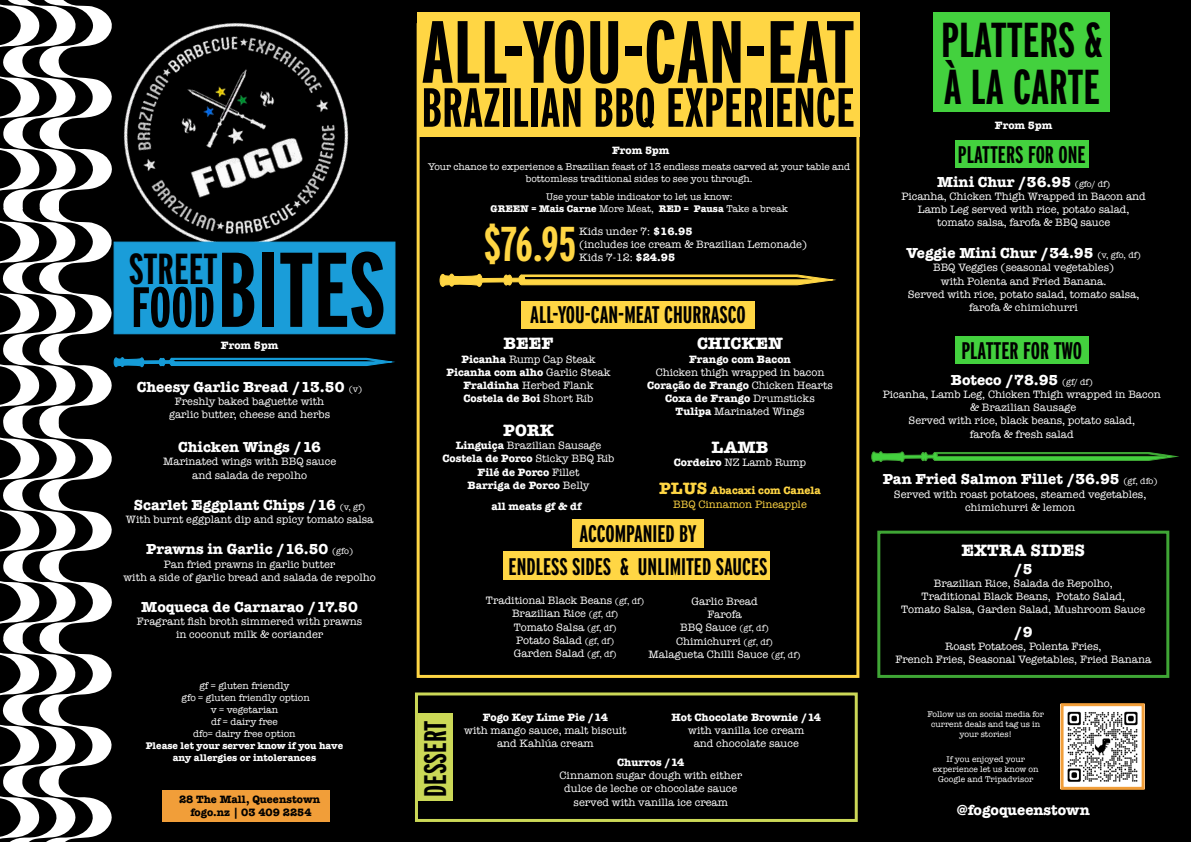
<style>
.page{position:relative;width:1191px;height:842px;background:#000}
.page>*{position:absolute;margin:0;border:0;box-sizing:border-box;transform-origin:0 0}
.t1{font:700 105.9px "Interstate Compressed";color:#000}
.t2{font:700 88px "Interstate Compressed";color:#000}
.t3{font:700 55px "Interstate Compressed";color:#000}
.t4{font:700 49px/47.8px "Interstate Compressed";color:#000}
.t5{font:700 48.8px "Interstate Compressed";color:#ffd644}
.t6{font:700 43.4px "Interstate Compressed";color:#000}
.t7{font:700 36.9px "Interstate Compressed";color:#020203}
.t8{font:700 31.2px "Interstate Compressed";color:#000}
.t9{font:700 24px/33px "Interstate Compressed";color:#000;text-align:center}
.t10{font:700 17px "American Typewriter";color:#fff}
.t11{font:700 15px "American Typewriter";color:#fff}
.t12{font:11px/13.2px "American Typewriter";color:#fff;text-align:center}
.t13{font:700 11px/13.2px "American Typewriter";color:#fff;text-align:center}
.t14{font:11px/13.3px "American Typewriter";color:#ffd644;text-align:center}
.t15{font:700 11px/13.2px "American Typewriter";color:#000;text-align:center}
.t16{font:10px/12px "American Typewriter";color:#fff;text-align:center}
.t17{font:700 10px/12px "American Typewriter";color:#fff;text-align:center}
.t18{font:8.5px/10.2px "American Typewriter";color:#fff;text-align:center}
.s1{font-size:56.8px}
.s2{font-weight:400;font-size:9px}
.s3{font-weight:700}
.s4{font-weight:400}
.s5{font-weight:700;font-size:17px}
.s6{font-size:9px}
</style>
<div class="page">
<img style="left:1064px;top:707px;width:76px;height:79px">
<div style="left:416px;top:23px;width:443px;height:655px;background:#000;border:3px solid #ffd644"></div>
<div style="left:416px;top:12px;width:443px;height:125px;background:#ffd644"></div>
<div style="left:521px;top:301px;width:234px;height:28px;background:#ffd644"></div>
<div style="left:933px;top:12px;width:177px;height:100px;background:#43d13e"></div>
<div style="left:503px;top:551px;width:266px;height:28px;background:#ffd644"></div>
<div style="left:572px;top:520px;width:132px;height:28px;background:#ffd644"></div>
<div style="left:955px;top:140px;width:133px;height:28px;background:#43d13e"></div>
<svg style="left:439px;top:273px;width:395px;height:14px"></svg>
<svg style="left:0;top:0;width:393px;height:842px"></svg>
<div style="left:114px;top:242px;width:281px;height:92px;background:#1a9dd9;border:1px solid #1a9dd9"></div>
<div style="left:877px;top:531px;width:292px;height:147px;border:3px solid #3fa535"></div>
<svg style="left:871px;top:451px;width:306px;height:12px"></svg>
<div style="left:955px;top:336px;width:133px;height:28px;background:#43d13e"></div>
<div style="left:162px;top:790px;width:167px;height:31px;background:#f19e39"></div>
<div style="left:415px;top:692px;width:442px;height:130px;border:3px solid #cbd857"></div>
<div style="left:418px;top:714px;width:34px;height:87px;background:#cbd857"></div>
<div style="left:1060px;top:703px;width:84px;height:87px;border:3px solid #f19e39"></div>
<h1 class="t1" style="left:131px;top:231px;width:256px"><span class="s1">FOOD</span> BITES</h1>
<h3 class="t6" style="left:129px;top:244px;width:90px">STREET</h3>
<p class="t13" style="left:221px;top:338px;width:59px">From 5pm</p>
<h3 class="t11" style="left:137px;top:374px;width:227px">Cheesy Garlic Bread /13.50 <span class="s2">(v)</span></h3>
<p class="t12" style="left:169px;top:394px;width:162px">Freshly baked baguette with garlic butter, cheese and herbs</p>
<h3 class="t11" style="left:178px;top:434px;width:144px">Chicken Wings /16</h3>
<p class="t12" style="left:163px;top:455px;width:174px">Marinated wings with BBQ sauce and salada de repolho</p>
<h3 class="t11" style="left:134px;top:492px;width:233px">Scarlet Eggplant Chips /16 <span class="s2">(v, gf)</span></h3>
<p class="t12" style="left:126px;top:512px;width:249px">With burnt eggplant dip and spicy tomato salsa</p>
<h3 class="t11" style="left:146px;top:536px;width:208px">Prawns in Garlic /16.50 <span class="s2">(gfo)</span></h3>
<p class="t12" style="left:123px;top:557px;width:254px">Pan fried prawns in garlic butter<br>with a side of garlic bread and salada de repolho</p>
<h3 class="t11" style="left:141px;top:594px;width:218px">Moqueca de Carnarao /17.50</h3>
<p class="t12" style="left:137px;top:614px;width:227px">Fragrant fish broth simmered with prawns in coconut milk &amp; coriander</p>
<p class="t16" style="left:182px;top:679px;width:130px">gf = gluten friendly<br>gfo = gluten friendly option v = vegetarian<br>df = dairy free<br>dfo= dairy free option</p>
<p class="t17" style="left:146px;top:739px;width:199px">Please let your server know if you have any allergies or intolerances</p>
<p class="t15" style="left:179px;top:792px;width:143px">28 The Mall, Queenstown fogo.nz | 03 409 2254</p>
<h2 class="t2" style="left:421px;top:3px;width:435px">ALL-YOU-CAN-EAT</h2>
<h3 class="t3" style="left:421px;top:77px;width:434px">BRAZILIAN BBQ EXPERIENCE</h3>
<p class="t16" style="left:428px;top:160px;width:423px">Your chance to experience a Brazilian feast of 13 endless meats carved at your table and bottomless traditional sides to see you through.</p>
<p class="t16" style="left:490px;top:190px;width:299px">Use your table indicator to let us know:<br><span class="s3">GREEN = Mais Carne</span> More Meat, <span class="s3">RED = Pausa</span> Take a break</p>
<p class="t13" style="left:612px;top:143px;width:59px">From 5pm</p>
<h3 class="t5" style="left:484px;top:217px;width:94px">$76.95</h3>
<p class="t12" style="left:579px;top:224px;width:229px;text-align:left">Kids under 7: <span class="s3">$16.95<br></span>(includes ice cream &amp; Brazilian Lemonade)<br>Kids 7-12: <span class="s3">$24.95</span></p>
<h3 class="t9" style="left:530px;top:298px;width:217px">ALL-YOU-CAN-MEAT CHURRASCO</h3>
<h3 class="t10" style="left:503px;top:329px;width:52px">BEEF</h3>
<p class="t13" style="left:446px;top:352px;width:166px">Picanha <span class="s4">Rump Cap Steak<br></span>Picanha com alho <span class="s4">Garlic Steak<br></span>Fraldinha <span class="s4">Herbed Flank<br></span>Costela de Boi <span class="s4">Short Rib</span></p>
<h3 class="t10" style="left:503px;top:416px;width:52px">PORK</h3>
<p class="t13" style="left:442px;top:438px;width:173px">Linguiça <span class="s4">Brazilian Sausage<br></span>Costela de Porco <span class="s4">Sticky BBQ Rib<br></span>Filé de Porco <span class="s4">Fillet<br></span>Barriga de Porco <span class="s4">Belly</span></p>
<h3 class="t10" style="left:697px;top:329px;width:87px">CHICKEN</h3>
<p class="t13" style="left:689px;top:352px;width:103px">Frango com Bacon</p>
<p class="t12" style="left:647px;top:365px;width:187px">Chicken thigh wrapped in bacon<br><span class="s3">Coração de Frango</span> Chicken Hearts<br><span class="s3">Coxa de Frango</span> Drumsticks<br><span class="s3">Tulipa</span> Marinated Wings</p>
<h3 class="t10" style="left:711px;top:432px;width:58px">LAMB</h3>
<p class="t12" style="left:674px;top:455px;width:134px"><span class="s3">Cordeiro</span> NZ Lamb Rump</p>
<p class="t14" style="left:659px;top:484px;width:163px"><span class="s5">PLUS</span> <span class="s3">Abacaxi com Canela<br></span>BBQ Cinnamon Pineapple</p>
<p class="t13" style="left:491px;top:499px;width:92px">all meats gf &amp; df</p>
<h3 class="t9" style="left:508px;top:517px;width:260px">ACCOMPANIED BY<br>ENDLESS SIDES &amp; UNLIMITED SAUCES</h3>
<p class="t12" style="left:486px;top:594px;width:160px">Traditional Black Beans <span class="s6">(gf, df)<br></span>Brazilian Rice <span class="s6">(gf, df)<br></span>Tomato Salsa <span class="s6">(gf, df)<br></span>Potato Salad <span class="s6">(gf, df)<br></span>Garden Salad <span class="s6">(gf, df)</span></p>
<p class="t12" style="left:648px;top:594px;width:154px">Garlic Bread<br>Farofa<br>BBQ Sauce <span class="s6">(gf, df)<br></span>Chimichurri <span class="s6">(gf, df)<br></span>Malagueta Chilli Sauce <span class="s6">(gf, df)</span></p>
<h3 class="t8" style="left:418px;top:797px;width:78px;rotate:-90deg">DESSERT</h3>
<p class="t13" style="left:483px;top:710px;width:127px">Fogo Key Lime Pie /14</p>
<p class="t12" style="left:464px;top:723px;width:164px">with mango sauce, malt biscuit and Kahlúa cream</p>
<p class="t13" style="left:671px;top:710px;width:151px">Hot Chocolate Brownie /14</p>
<p class="t12" style="left:688px;top:723px;width:118px">with vanilla ice cream and chocolate sauce</p>
<p class="t13" style="left:617px;top:755px;width:69px">Churros /14</p>
<p class="t12" style="left:559px;top:769px;width:184px">Cinnamon sugar dough with either dulce de leche or chocolate sauce served with vanilla ice cream</p>
<h3 class="t4" style="left:941px;top:15px;width:163px">PLATTERS &amp;<br>À LA CARTE</h3>
<h3 class="t7" style="left:947px;top:66px;width:151px">BBQ PLATTERS</h3>
<p class="t13" style="left:995px;top:118px;width:59px">From 5pm</p>
<h3 class="t9" style="left:958px;top:138px;width:129px">PLATTERS FOR ONE</h3>
<h3 class="t11" style="left:937px;top:169px;width:175px">Mini Chur /36.95 <span class="s2">(gfo/ df)</span></h3>
<p class="t12" style="left:901px;top:189px;width:246px">Picanha, Chicken Thigh Wrapped in Bacon and<br>Lamb Leg served with rice, potato salad, tomato salsa, farofa &amp; BBQ sauce</p>
<h3 class="t11" style="left:906px;top:240px;width:236px">Veggie Mini Chur /34.95 <span class="s2">(v, gfo, df)</span></h3>
<p class="t12" style="left:907px;top:261px;width:233px">BBQ Veggies (seasonal vegetables)<br>with Polenta and Fried Banana.<br>Served with rice, potato salad, tomato salsa, farofa &amp; chimichurri</p>
<h3 class="t9" style="left:961px;top:334px;width:122px">PLATTER FOR TWO</h3>
<h3 class="t11" style="left:951px;top:367px;width:143px">Boteco /78.95 <span class="s2">(gf/ df)</span></h3>
<p class="t12" style="left:883px;top:387px;width:279px">Picanha, Lamb Leg, Chicken Thigh wrapped in Bacon &amp; Brazilian Sausage<br>Served with rice, black beans, potato salad,<br>farofa &amp; fresh salad</p>
<h3 class="t11" style="left:882px;top:466px;width:276px">Pan Fried Salmon Fillet /36.95 <span class="s2">(gf, dfo)</span></h3>
<p class="t12" style="left:894px;top:487px;width:254px">Served with roast potatoes, steamed vegetables, chimichurri &amp; lemon</p>
<h3 class="t10" style="left:961px;top:535px;width:125px">EXTRA SIDES</h3>
<h3 class="t11" style="left:1014px;top:556px;width:20px">/5</h3>
<p class="t12" style="left:901px;top:576px;width:246px">Brazilian Rice, Salada de Repolho,<br>Traditional Black Beans, Potato Salad,<br>Tomato Salsa, Garden Salad, Mushroom Sauce</p>
<h3 class="t11" style="left:1014px;top:619px;width:20px">/9</h3>
<p class="t12" style="left:895px;top:639px;width:257px">Roast Potatoes, Polenta Fries,<br>French Fries, Seasonal Vegetables, Fried Banana</p>
<p class="t18" style="left:927px;top:709px;width:118px">Follow us on social media for current deals and tag us in your stories!</p>
<p class="t18" style="left:932px;top:753px;width:107px">If you enjoyed your experience let us know on<br>Google and Tripadvisor</p>
<h3 class="t11" style="left:956px;top:797px;width:134px">@fogoqueenstown</h3>
</div>
